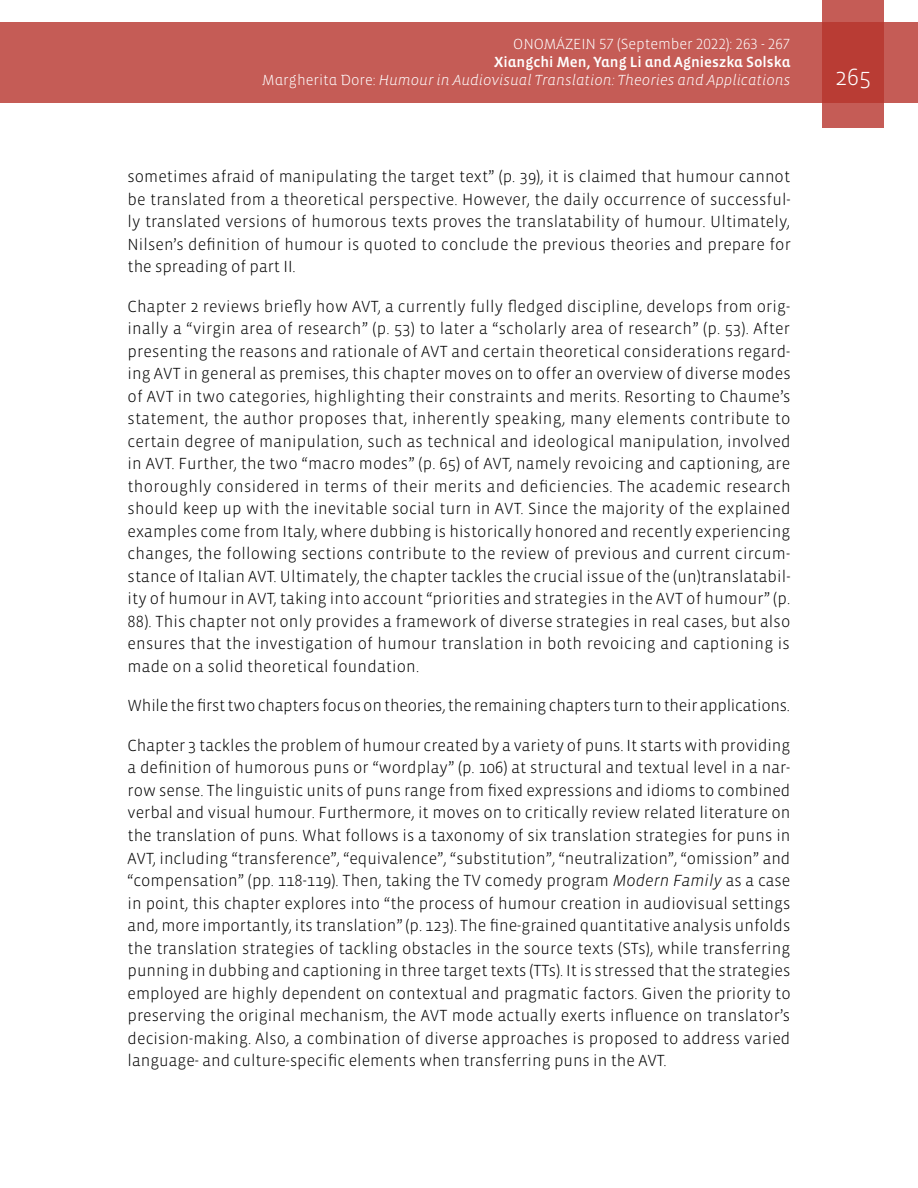
<style>
.page{position:relative;width:918px;height:1188px;background:#fff}
.page>*{position:absolute;margin:0;border:0;box-sizing:border-box;transform-origin:0 0}
.t1{font:300 24px "Vista Sans";color:#fff}
.t2{font:300 16.5px/22.5px "Vista Sans";color:#000;text-align:justify}
.t3{font:15px "Vista Sans Alt Light Ita";color:#fff}
.t4{font:15px "Vista Sans Alt Med";color:#fff}
.t5{font:300 15px "Vista Sans Alt";color:#fff}
.s1{font-family:"Vista Sans Alt";font-weight:300}
.s2{font-style:italic}
</style>
<div class="page">
<div style="left:0;top:23px;width:918px;height:80px;background:#c55c56"></div>
<svg style="left:822px;top:0;width:62px;height:128px;background:#bd4740"></svg>
<p class="t5" style="left:513px;top:37px;width:279px">ONOMÁZEIN 57 (September 2022): 263 - 267</p>
<p class="t4" style="left:494px;top:55px;width:298px">Xiangchi Men, Yang Li and Agnieszka Solska</p>
<p class="t3" style="left:262px;top:73px;width:530px"><span class="s1">Margherita Dore:</span> Humour in Audiovisual Translation: Theories and Applications</p>
<h1 class="t1" style="left:835px;top:65px;width:37px">265</h1>
<p class="t2" style="left:128px;top:166px;width:665px">sometimes afraid of manipulating the target text” (p. 39), it is claimed that humour cannot be translated from a theoretical perspective. However, the daily occurrence of successful&shy;ly translated versions of humorous texts proves the translatability of humour. Ultimately, Nilsen’s definition of humour is quoted to conclude the previous theories and prepare for the spreading of part II.</p>
<p class="t2" style="left:128px;top:295px;width:665px">Chapter 2 reviews briefly how AVT, a currently fully fledged discipline, develops from orig&shy;inally a “virgin area of research” (p. 53) to later a “scholarly area of research” (p. 53). After presenting the reasons and rationale of AVT and certain theoretical considerations regard&shy;ing AVT in general as premises, this chapter moves on to offer an overview of diverse modes of AVT in two categories, highlighting their constraints and merits. Resorting to Chaume’s statement, the author proposes that, inherently speaking, many elements contribute to certain degree of manipulation, such as technical and ideological manipulation, involved in AVT. Further, the two “macro modes” (p. 65) of AVT, namely revoicing and captioning, are thoroughly considered in terms of their merits and deficiencies. The academic research should keep up with the inevitable social turn in AVT. Since the majority of the explained examples come from Italy, where dubbing is historically honored and recently experiencing changes, the following sections contribute to the review of previous and current circum&shy;stance of Italian AVT. Ultimately, the chapter tackles the crucial issue of the (un)translatabil&shy;ity of humour in AVT, taking into account “priorities and strategies in the AVT of humour” (p.<br>88). This chapter not only provides a framework of diverse strategies in real cases, but also ensures that the investigation of humour translation in both revoicing and captioning is made on a solid theoretical foundation.</p>
<p class="t2" style="left:128px;top:695px;width:664px">While the first two chapters focus on theories, the remaining chapters turn to their applications.</p>
<p class="t2" style="left:128px;top:735px;width:665px">Chapter 3 tackles the problem of humour created by a variety of puns. It starts with providing a definition of humorous puns or “wordplay” (p. 106) at structural and textual level in a nar&shy;row sense. The linguistic units of puns range from fixed expressions and idioms to combined verbal and visual humour. Furthermore, it moves on to critically review related literature on the translation of puns. What follows is a taxonomy of six translation strategies for puns in AVT, including “transference”, “equivalence”, “substitution”, “neutralization”, “omission” and “compensation” (pp. 118-119). Then, taking the TV comedy program <span class="s2">Modern Family</span> as a case in point, this chapter explores into “the process of humour creation in audiovisual settings and, more importantly, its translation” (p. 123). The fine-grained quantitative analysis unfolds the translation strategies of tackling obstacles in the source texts (STs), while transferring punning in dubbing and captioning in three target texts (TTs). It is stressed that the strategies employed are highly dependent on contextual and pragmatic factors. Given the priority to preserving the original mechanism, the AVT mode actually exerts influence on translator’s decision-making. Also, a combination of diverse approaches is proposed to address varied language- and culture-specific elements when transferring puns in the AVT.</p>
</div>
